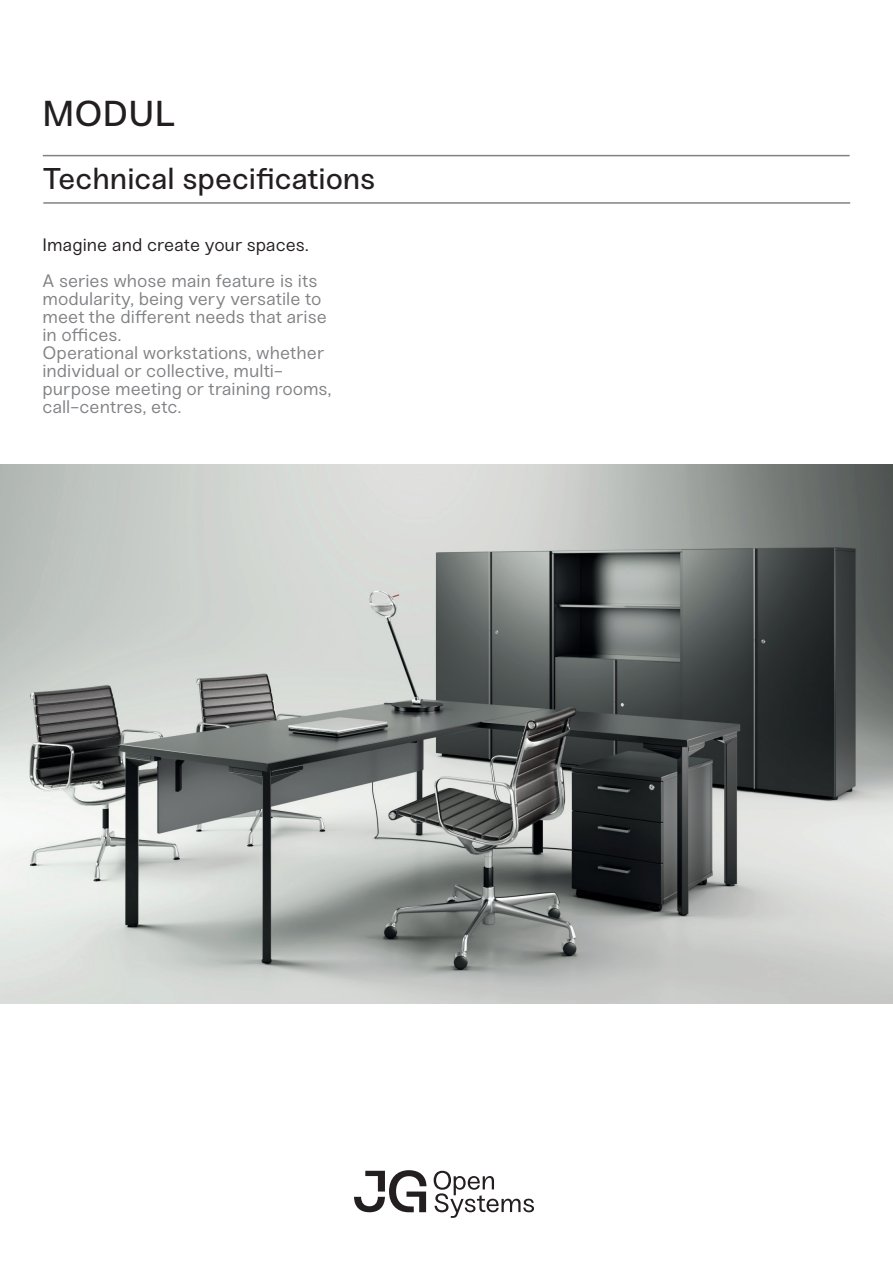
<style>
.page{position:relative;width:893px;height:1263px;background:#fff}
.page>*{position:absolute;margin:0;border:0;box-sizing:border-box;transform-origin:0 0}
.t1{font:500 36px "Sneak";letter-spacing:.005em;color:#231f20}
.t2{font:500 30px "Sneak";letter-spacing:-.005em;color:#231f20}
.t3{font:18px/18px "Sneak";letter-spacing:-.005em;color:#808285}
.t4{font:18px "Sneak";color:#231f20}
</style>
<div class="page">
<img style="left:0;top:464px;width:893px;height:539px">
<svg style="left:434px;top:1171px;width:100px;height:47px"></svg>
<svg style="left:354px;top:1170px;width:72px;height:42px"></svg>
<hr style="left:43px;top:202px;width:807px;height:2px;background:#808285">
<hr style="left:43px;top:155px;width:807px;height:1px;background:#808285">
<p class="t1" style="left:43px;top:92px;width:135px">MODUL</p>
<p class="t2" style="left:43px;top:160px;width:334px">Technical specifications</p>
<p class="t4" style="left:43px;top:234px;width:268px">Imagine and create your spaces.</p>
<p class="t3" style="left:43px;top:272px;width:286px">A series whose main feature is its modularity, being very versatile to meet the different needs that arise in offices.</p>
<p class="t3" style="left:43px;top:344px;width:291px">Operational workstations, whether individual or collective, multi&shy;purpose meeting or training rooms, call-centres, etc.</p>
</div>
